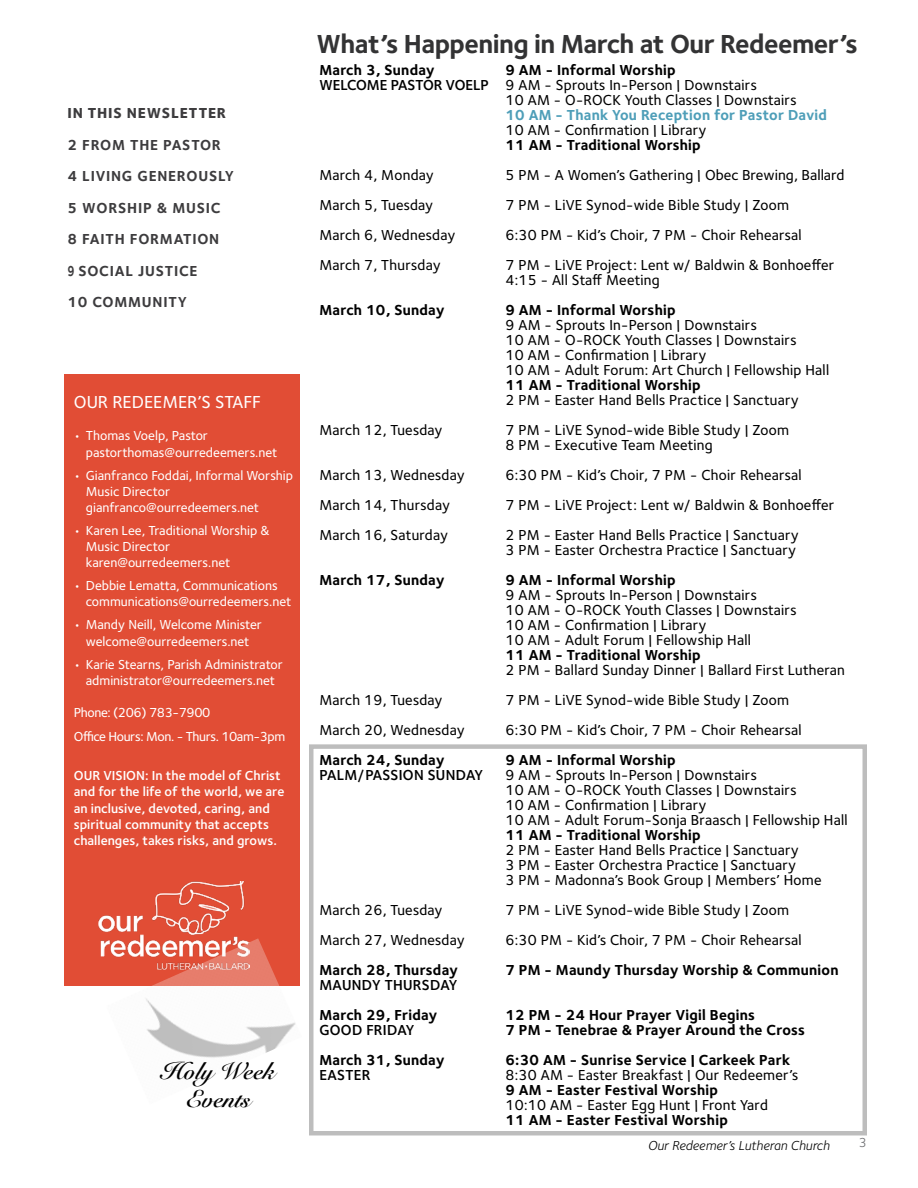
<style>
.page{position:relative;width:918px;height:1188px;background:#fff}
.page>*{position:absolute;margin:0;border:0;box-sizing:border-box;transform-origin:0 0}
.t1{font:700 27px "Foundry Sterling";letter-spacing:-.02em;color:#333334}
.t2{font:700 24px/27.6px "Snell Roundhand";color:#000;text-align:center}
.t3{font:500 18px "Foundry Sterling";color:#fff}
.t4{font:500 15px/15px "Foundry Sterling";color:#000}
.t5{font:700 15px "Foundry Sterling";letter-spacing:-.025em;color:#000}
.t6{font:700 15px/31.5px "Foundry Sterling";letter-spacing:.05em;color:#3d3c3e}
.t7{font:600 15px "Foundry Sterling";color:#000}
.t8{font:700 15px "Foundry Sterling";color:#4e9eb8}
.t9{font:800 15px "Foundry Sterling";letter-spacing:.05em;color:#3d3c3e}
.t10{font:500 13.5px/16.2px "Foundry Sterling";color:#fff}
.t11{font:600 13.5px/16.2px "Foundry Sterling";color:#fff}
.t12{font:500 13.5px/23.4px "Foundry Sterling";letter-spacing:-.03em;color:#fff}
.t13{font:italic 13.5px "Foundry Sterling";color:#000}
.t14{font:13.5px "Foundry Sterling";color:#6d6e71}
.s1{font-weight:600}
</style>
<div class="page">
<div style="left:64px;top:374px;width:236px;height:612px;background:#e14d35"></div>
<img style="left:98px;top:882px;width:147px;height:75px">
<img style="left:106px;top:938px;width:190px;height:120px">
<p class="t9" style="left:68px;top:104px;width:160px">IN THIS NEWSLETTER</p>
<p class="t6" style="left:67px;top:130px;width:168px">2 FROM THE PASTOR<br>4 LIVING GENEROUSLY<br>5 WORSHIP &amp; MUSIC<br>8 FAITH FORMATION<br>9 SOCIAL JUSTICE<br>10 COMMUNITY</p>
<p class="t3" style="left:74px;top:391px;width:189px">OUR REDEEMER’S STAFF</p>
<p class="t10" style="left:86px;top:428px;width:193px;text-indent:-12px">• Thomas Voelp, Pastor pastorthomas@ourredeemers.net</p>
<p class="t10" style="left:86px;top:467px;width:209px;text-indent:-12px">• Gianfranco Foddai, Informal Worship<br>Music Director gianfranco@ourredeemers.net</p>
<p class="t10" style="left:86px;top:522px;width:185px;text-indent:-12px">• Karen Lee, Traditional Worship &amp;<br>Music Director karen@ourredeemers.net</p>
<p class="t10" style="left:86px;top:578px;width:207px;text-indent:-12px">• Debbie Lematta, Communications communications@ourredeemers.net</p>
<p class="t10" style="left:74px;top:617px;width:190px;text-align:center">• Mandy Neill, Welcome Minister welcome@ourredeemers.net</p>
<p class="t10" style="left:74px;top:656px;width:211px;text-align:center">• Karie Stearns, Parish Administrator administrator@ourredeemers.net</p>
<p class="t12" style="left:74px;top:701px;width:213px">Phone: (206) 783-7900<br>Office Hours: Mon. - Thurs. 10am-3pm</p>
<p class="t11" style="left:74px;top:768px;width:212px">OUR VISION: In the model of Christ and for the life of the world, we are an inclusive, devoted, caring, and spiritual community that accepts challenges, takes risks, and grows.</p>
<h2 class="t2" style="left:162px;top:1057px;width:115px">Holy Week<br>Events</h2>
<h1 class="t1" style="left:316px;top:28px;width:543px">What’s Happening in March at Our Redeemer’s</h1>
<p class="t5" style="left:319px;top:61px;width:117px">March 3, Sunday</p>
<p class="t5" style="left:505px;top:61px;width:172px">9 AM - Informal Worship</p>
<p class="t4" style="left:319px;top:77px;width:439px"><span class="s1">WELCOME PASTOR VOELP</span> 9 AM - Sprouts In-Person | Downstairs</p>
<p class="t4" style="left:505px;top:92px;width:293px">10 AM - O-ROCK Youth Classes | Downstairs</p>
<p class="t8" style="left:505px;top:106px;width:324px">10 AM - Thank You Reception for Pastor David</p>
<p class="t4" style="left:505px;top:122px;width:203px">10 AM - Confirmation | Library</p>
<p class="t5" style="left:505px;top:136px;width:197px">11 AM - Traditional Worship</p>
<p class="t4" style="left:319px;top:167px;width:116px">March 4, Monday</p>
<p class="t4" style="left:505px;top:167px;width:340px">5 PM - A Women’s Gathering | Obec Brewing, Ballard</p>
<p class="t4" style="left:319px;top:197px;width:115px">March 5, Tuesday</p>
<p class="t4" style="left:505px;top:197px;width:286px">7 PM - LiVE Synod-wide Bible Study | Zoom</p>
<p class="t4" style="left:319px;top:227px;width:137px">March 6, Wednesday</p>
<p class="t4" style="left:505px;top:227px;width:298px">6:30 PM - Kid’s Choir, 7 PM - Choir Rehearsal</p>
<p class="t4" style="left:319px;top:257px;width:123px">March 7, Thursday</p>
<p class="t4" style="left:505px;top:257px;width:331px">7 PM - LiVE Project: Lent w/ Baldwin &amp; Bonhoeffer<br>4:15 - All Staff Meeting</p>
<p class="t5" style="left:319px;top:301px;width:127px">March 10, Sunday</p>
<p class="t5" style="left:505px;top:301px;width:172px">9 AM - Informal Worship</p>
<p class="t4" style="left:505px;top:317px;width:326px">9 AM - Sprouts In-Person | Downstairs<br>10 AM - O-ROCK Youth Classes | Downstairs<br>10 AM - Confirmation | Library<br>10 AM - Adult Forum: Art Church | Fellowship Hall</p>
<p class="t5" style="left:505px;top:376px;width:197px">11 AM - Traditional Worship</p>
<p class="t4" style="left:505px;top:392px;width:295px">2 PM - Easter Hand Bells Practice | Sanctuary</p>
<p class="t4" style="left:319px;top:422px;width:125px">March 12, Tuesday</p>
<p class="t4" style="left:505px;top:422px;width:286px">7 PM - LiVE Synod-wide Bible Study | Zoom<br>8 PM - Executive Team Meeting</p>
<p class="t4" style="left:319px;top:467px;width:147px">March 13, Wednesday</p>
<p class="t4" style="left:505px;top:467px;width:298px">6:30 PM - Kid’s Choir, 7 PM - Choir Rehearsal</p>
<p class="t4" style="left:319px;top:497px;width:132px">March 14, Thursday</p>
<p class="t4" style="left:505px;top:497px;width:331px">7 PM - LiVE Project: Lent w/ Baldwin &amp; Bonhoeffer</p>
<p class="t4" style="left:319px;top:527px;width:130px">March 16, Saturday</p>
<p class="t4" style="left:505px;top:527px;width:295px">2 PM - Easter Hand Bells Practice | Sanctuary<br>3 PM - Easter Orchestra Practice | Sanctuary</p>
<p class="t5" style="left:319px;top:571px;width:127px">March 17, Sunday</p>
<p class="t5" style="left:505px;top:571px;width:172px">9 AM - Informal Worship</p>
<p class="t4" style="left:505px;top:587px;width:293px">9 AM - Sprouts In-Person | Downstairs<br>10 AM - O-ROCK Youth Classes | Downstairs 10 AM - Confirmation | Library<br>10 AM - Adult Forum | Fellowship Hall</p>
<p class="t5" style="left:505px;top:646px;width:197px">11 AM - Traditional Worship</p>
<p class="t4" style="left:505px;top:662px;width:341px">2 PM - Ballard Sunday Dinner | Ballard First Lutheran</p>
<p class="t4" style="left:319px;top:692px;width:125px">March 19, Tuesday</p>
<p class="t4" style="left:505px;top:692px;width:286px">7 PM - LiVE Synod-wide Bible Study | Zoom</p>
<p class="t4" style="left:319px;top:722px;width:147px">March 20, Wednesday</p>
<p class="t4" style="left:505px;top:722px;width:298px">6:30 PM - Kid’s Choir, 7 PM - Choir Rehearsal</p>
<p class="t5" style="left:319px;top:751px;width:127px">March 24, Sunday</p>
<p class="t5" style="left:505px;top:751px;width:172px">9 AM - Informal Worship</p>
<p class="t7" style="left:319px;top:766px;width:166px">PALM/PASSION SUNDAY</p>
<p class="t4" style="left:505px;top:767px;width:344px">9 AM - Sprouts In-Person | Downstairs<br>10 AM - O-ROCK Youth Classes | Downstairs<br>10 AM - Confirmation | Library<br>10 AM - Adult Forum-Sonja Braasch | Fellowship Hall</p>
<p class="t5" style="left:505px;top:826px;width:197px">11 AM - Traditional Worship</p>
<p class="t4" style="left:505px;top:842px;width:318px">2 PM - Easter Hand Bells Practice | Sanctuary<br>3 PM - Easter Orchestra Practice | Sanctuary<br>3 PM - Madonna’s Book Group | Members’ Home</p>
<p class="t4" style="left:319px;top:902px;width:125px">March 26, Tuesday</p>
<p class="t4" style="left:505px;top:902px;width:286px">7 PM - LiVE Synod-wide Bible Study | Zoom</p>
<p class="t4" style="left:319px;top:932px;width:147px">March 27, Wednesday</p>
<p class="t4" style="left:505px;top:932px;width:298px">6:30 PM - Kid’s Choir, 7 PM - Choir Rehearsal</p>
<p class="t5" style="left:319px;top:961px;width:140px">March 28, Thursday</p>
<p class="t5" style="left:505px;top:961px;width:335px">7 PM - Maundy Thursday Worship &amp; Communion</p>
<p class="t7" style="left:319px;top:976px;width:140px">MAUNDY THURSDAY</p>
<p class="t5" style="left:319px;top:1006px;width:120px">March 29, Friday</p>
<p class="t5" style="left:505px;top:1006px;width:252px">12 PM - 24 Hour Prayer Vigil Begins</p>
<p class="t7" style="left:319px;top:1021px;width:97px">GOOD FRIDAY</p>
<p class="t5" style="left:505px;top:1021px;width:302px">7 PM - Tenebrae &amp; Prayer Around the Cross</p>
<p class="t5" style="left:319px;top:1051px;width:127px">March 31, Sunday</p>
<p class="t5" style="left:505px;top:1051px;width:287px">6:30 AM - Sunrise Service | Carkeek Park</p>
<p class="t7" style="left:319px;top:1066px;width:53px">EASTER</p>
<p class="t4" style="left:505px;top:1067px;width:295px">8:30 AM - Easter Breakfast | Our Redeemer’s</p>
<p class="t5" style="left:505px;top:1081px;width:215px">9 AM - Easter Festival Worship</p>
<p class="t4" style="left:505px;top:1097px;width:264px">10:10 AM - Easter Egg Hunt | Front Yard</p>
<p class="t5" style="left:505px;top:1111px;width:224px">11 AM - Easter Festival Worship</p>
<p class="t13" style="left:648px;top:1138px;width:183px">Our Redeemer’s Lutheran Church</p>
<p class="t14" style="left:859px;top:1135px;width:10px">3</p>
</div>
